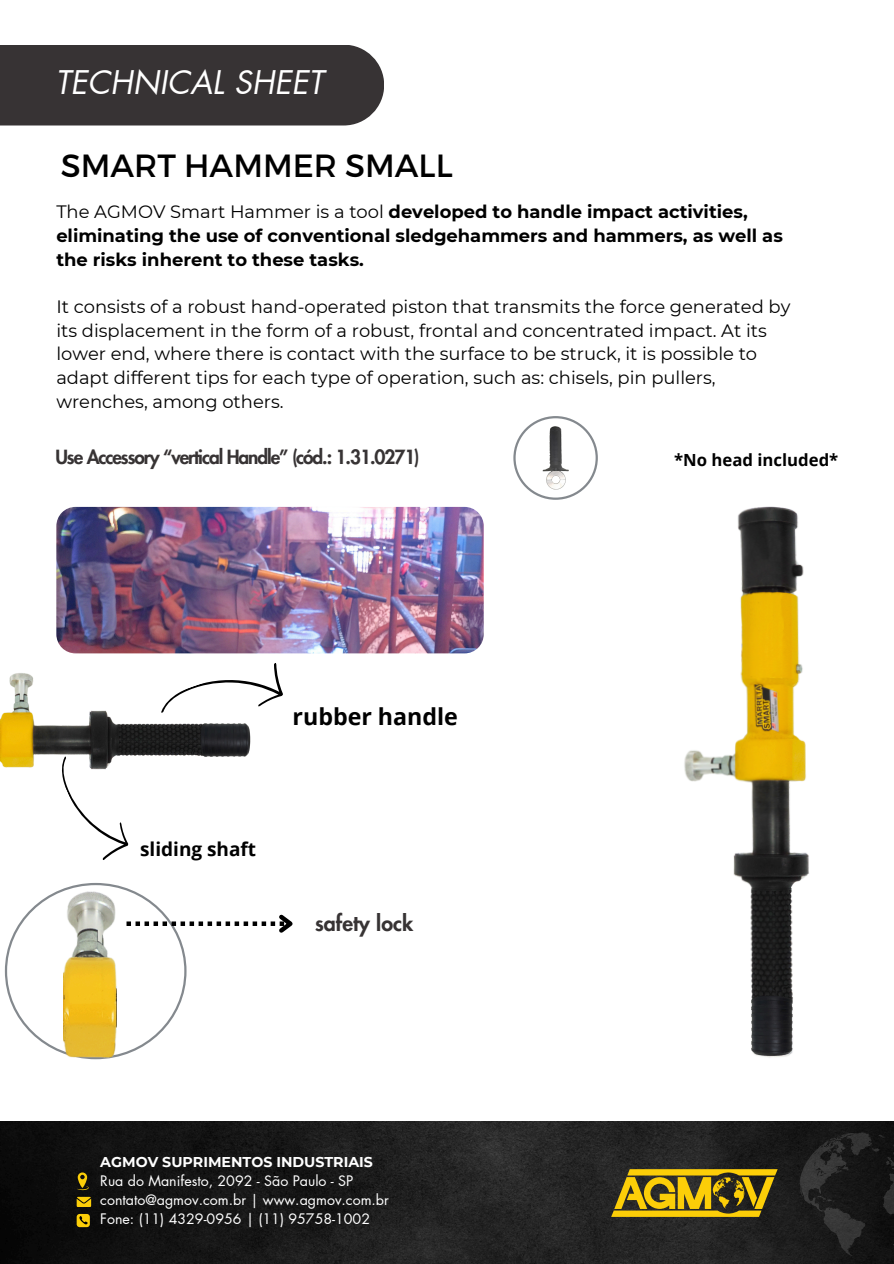
<style>
.page{position:relative;width:894px;height:1264px;background:#fff}
.page>*{position:absolute;margin:0;border:0;box-sizing:border-box;transform-origin:0 0}
.t1{font:32.1px "Montserrat";color:#000}
.t2{font:italic 31.8px "Futura LT Pro";color:#fff}
.t3{font:700 23.25px "Open Sans";color:#000}
.t4{font:800 21.3px "Futura LT Pro";color:#373334}
.t5{font:800 19.05px "Futura LT Pro";letter-spacing:-.055em;color:#373334}
.t6{font:700 19.05px "Open Sans";color:#000}
.t7{font:17.85px/23.7px "Montserrat";color:#000}
.t8{font:700 17.85px/23.7px "Montserrat";color:#000}
.t9{font:700 16.65px "Open Sans";color:#000}
.t10{font:14.25px "Futura LT Pro";color:#fff}
.t11{font:700 14.25px "Montserrat";color:#fff}
.s1{font-weight:400}
</style>
<div class="page">
<img style="left:0;top:1121px;width:893px;height:142px">
<div style="left:0;top:45px;width:384px;height:80px;background:#373334"></div>
<svg style="left:77px;top:1196px;width:14px;height:10px"></svg>
<svg style="left:77px;top:1172px;width:12px;height:18px"></svg>
<svg style="left:611px;top:1169px;width:166px;height:47px;background:#998015"></svg>
<svg style="left:799px;top:1132px;width:94px;height:124px;background:#1e1e1e"></svg>
<svg style="left:77px;top:1213px;width:13px;height:14px"></svg>
<svg style="left:513px;top:416px;width:84px;height:83px"></svg>
<img style="left:542px;top:423px;width:27px;height:69px">
<svg style="left:62px;top:776px;width:67px;height:84px"></svg>
<svg style="left:260px;top:663px;width:23px;height:43px"></svg>
<img style="left:56px;top:507px;width:427px;height:146px">
<svg style="left:5px;top:885px;width:288px;height:172px"></svg>
<img style="left:63px;top:883px;width:53px;height:177px">
<img style="left:684px;top:506px;width:125px;height:486px">
<img style="left:0;top:673px;width:260px;height:103px">
<img style="left:751px;top:992px;width:42px;height:66px">
<img style="left:200px;top:719px;width:60px;height:40px">
<p class="t2" style="left:55px;top:67px;width:269px">TECHNICAL SHEET</p>
<p class="t1" style="left:61px;top:144px;width:393px">SMART HAMMER SMALL</p>
<h3 class="t8" style="left:56px;top:200px;width:727px"><span class="s1">The AGMOV Smart Hammer is a tool</span> developed to handle impact activities, eliminating the use of conventional sledgehammers and hammers, as well as the risks inherent to these tasks.</h3>
<p class="t7" style="left:56px;top:295px;width:735px">It consists of a robust hand-operated piston that transmits the force generated by its displacement in the form of a robust, frontal and concentrated impact. At its lower end, where there is contact with the surface to be struck, it is possible to adapt different tips for each type of operation, such as: chisels, pin pullers, wrenches, among others.</p>
<h2 class="t5" style="left:55px;top:449px;width:365px">Use Accessory “vertical Handle” (cód.: 1.31.0271)</h2>
<p class="t9" style="left:674px;top:448px;width:166px">*No head included*</p>
<p class="t3" style="left:292px;top:700px;width:167px">rubber handle</p>
<p class="t6" style="left:140px;top:835px;width:117px">sliding shaft</p>
<p class="t4" style="left:315px;top:913px;width:99px">safety lock</p>
<h1 class="t11" style="left:100px;top:1153px;width:274px">AGMOV SUPRIMENTOS INDUSTRIAIS</h1>
<h4 class="t10" style="left:100px;top:1173px;width:254px">Rua do Manifesto, 2092 - São Paulo - SP</h4>
<h4 class="t10" style="left:100px;top:1192px;width:290px">contato@agmov.com.br | www.agmov.com.br</h4>
<p class="t10" style="left:100px;top:1211px;width:271px">Fone: (11) 4329-0956 | (11) 95758-1002</p>
</div>
